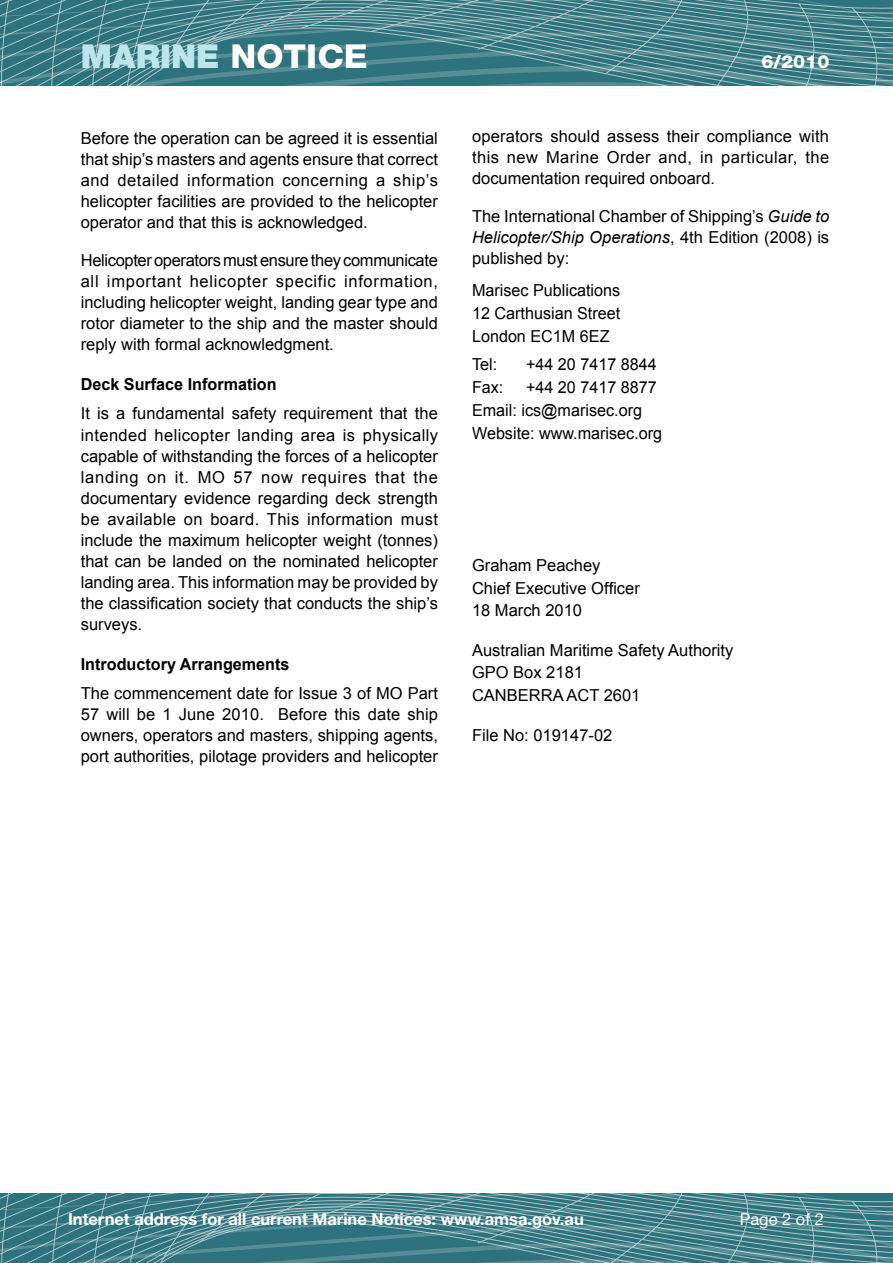
<style>
.page{position:relative;width:893px;height:1263px;background:#fff}
.page>*{position:absolute;margin:0;border:0;box-sizing:border-box;transform-origin:0 0}
.t1{font:900 33px "Helvetica Neue";color:#bce5ec}
.t2{font:800 18px "Helvetica Neue";color:#fff;scale:1.06 1}
.t3{font:16.5px/21px "Arial";color:#000;text-align:justify}
.t4{font:700 16.5px "Helvetica Neue";color:#fff}
.t5{font:700 16.5px "Arial";color:#000}
.t6{font:16.5px "Helvetica Neue";color:#fff}
.s1{font-weight:800;color:#fff}
.s2{font-style:italic}
</style>
<div class="page">
<svg style="left:0;top:1193px;width:893px;height:70px;background:#4a858d"></svg>
<svg style="left:0;top:0;width:893px;height:85px;background:#48848d"></svg>
<h1 class="t1" style="left:81px;top:36px;width:289px">MARINE <span class="s1">NOTICE</span></h1>
<p class="t2" style="left:761px;top:51px;width:66px">6/2010</p>
<p class="t3" style="left:81px;top:128px;width:359px">Before the operation can be agreed it is essential that ship’s masters and agents ensure that correct and detailed information concerning a ship’s helicopter facilities are provided to the helicopter operator and that this is acknowledged.</p>
<p class="t3" style="left:81px;top:250px;width:359px">Helicopter operators must ensure they communicate all important helicopter specific information, including helicopter weight, landing gear type and rotor diameter to the ship and the master should reply with formal acknowledgment.</p>
<p class="t5" style="left:81px;top:375px;width:197px">Deck Surface Information</p>
<p class="t3" style="left:81px;top:403px;width:359px">It is a fundamental safety requirement that the intended helicopter landing area is physically capable of withstanding the forces of a helicopter landing on it. MO 57 now requires that the documentary evidence regarding deck strength be available on board. This information must include the maximum helicopter weight (tonnes) that can be landed on the nominated helicopter landing area. This information may be provided by the classification society that conducts the ship’s surveys.</p>
<p class="t5" style="left:81px;top:654px;width:210px">Introductory Arrangements</p>
<p class="t3" style="left:81px;top:683px;width:359px">The commencement date for Issue 3 of MO Part 57 will be 1 June 2010. Before this date ship owners, operators and masters, shipping agents, port authorities, pilotage providers and helicopter</p>
<p class="t3" style="left:472px;top:126px;width:359px">operators should assess their compliance with this new Marine Order and, in particular, the documentation required onboard.</p>
<p class="t3" style="left:472px;top:206px;width:359px">The International Chamber of Shipping’s <span class="s2">Guide to Helicopter/Ship Operations</span>, 4th Edition (2008) is published by:</p>
<p class="t3" style="left:472px;top:279px;width:150px;line-height:23.1px">Marisec Publications 12 Carthusian Street London EC1M 6EZ</p>
<p class="t3" style="left:472px;top:353px;width:27px">Tel:</p>
<p class="t3" style="left:526px;top:353px;width:132px">+44 20 7417 8844</p>
<p class="t3" style="left:472px;top:376px;width:33px">Fax:</p>
<p class="t3" style="left:472px;top:375px;width:192px;line-height:23.1px;text-align:left;text-indent:54px">+44 20 7417 8877<br>Email: ics@marisec.org<br>Website: www.marisec.org</p>
<p class="t3" style="left:472px;top:554px;width:169px;line-height:22.5px;text-align:left">Graham Peachey<br>Chief Executive Officer<br>18 March 2010</p>
<p class="t3" style="left:472px;top:639px;width:263px;line-height:22.5px;text-align:left">Australian Maritime Safety Authority<br>GPO Box 2181<br>CANBERRA ACT 2601</p>
<p class="t3" style="left:472px;top:724px;width:142px">File No: 019147-02</p>
<p class="t4" style="left:68px;top:1209px;width:517px">Internet address for all current Marine Notices: www.amsa.gov.au</p>
<p class="t6" style="left:740px;top:1209px;width:86px">Page 2 of 2</p>
</div>
